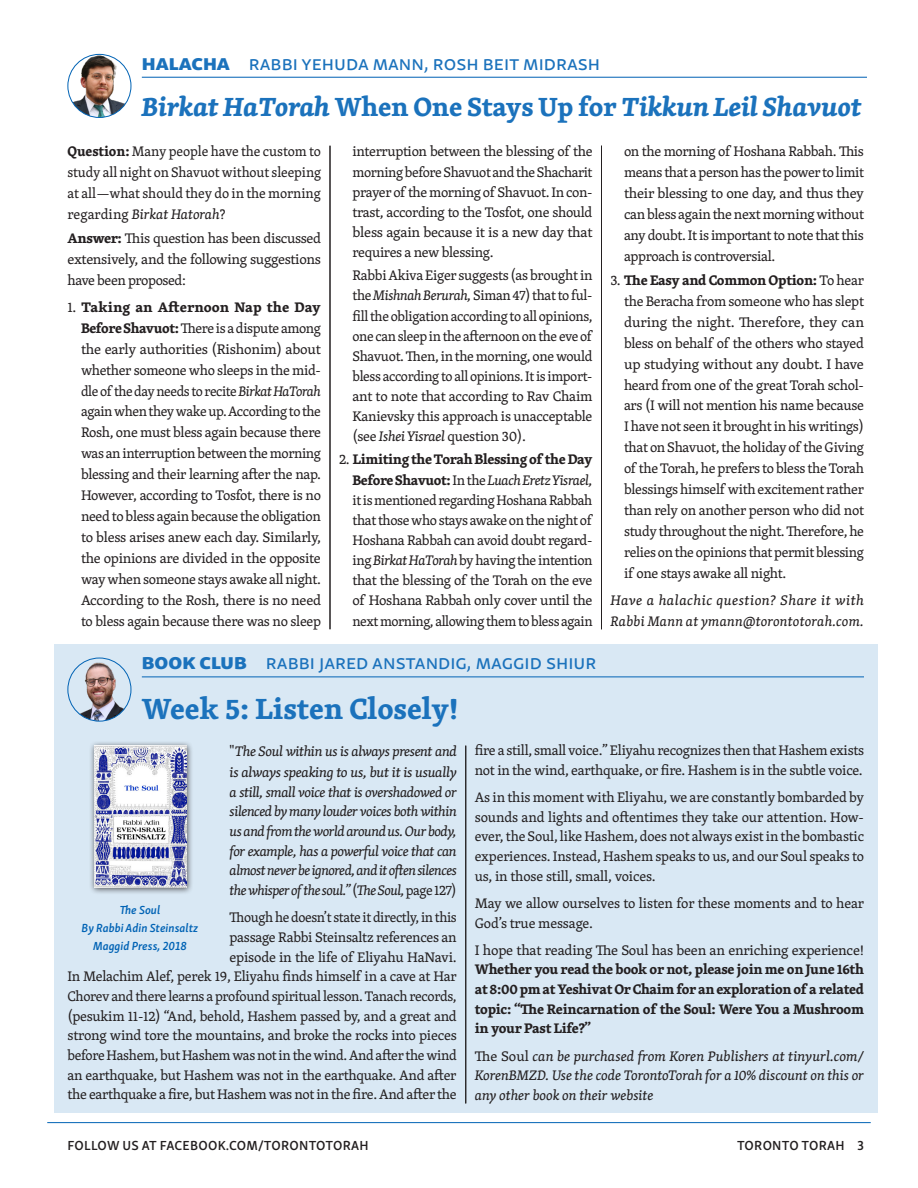
<style>
.page{position:relative;width:918px;height:1188px;background:#fff}
.page>*{position:absolute;margin:0;border:0;box-sizing:border-box;transform-origin:0 0}
.t1{font:700 30px "Skolar Latin";color:#1b72bc}
.t2{font:italic 700 27px "Skolar Latin";letter-spacing:-.01em;color:#1b72bc}
.Section_author{font:19.5px "Skolar Sans Latn Me";color:#1b72bc}
.Body{font:14.25px/20.9px "Skolar Latin";letter-spacing:-.02em;color:#231f20;text-align:justify}
.Body-2{font:italic 14.25px/19.8px "Skolar Latin";color:#231f20;text-align:justify}
.Nu_list{font:14.25px/20.1px "Skolar Latin";letter-spacing:-.02em;color:#231f20;text-align:justify}
.Body-3{font:700 14.25px/19.6px "Skolar Latin";letter-spacing:-.02em;color:#231f20;text-align:justify}
.Body-4{font:italic 14.25px/20.9px "Skolar Latin";letter-spacing:.02em;color:#231f20}
.t3{font:600 13.5px "Skolar Sans Latn";letter-spacing:.02em;color:#231f20}
.Book_description{font:italic 600 12px "Skolar Sans Latn";color:#0163b5}
.s1{font-family:"Skolar Sans Latn Eb";font-size:21px}
.s2{font-style:normal}
.s3{font-weight:700}
.s4{font-style:italic}
.s5{font-weight:400}
</style>
<div class="page">
<hr style="left:47px;top:1122px;width:824px;height:1px;background:#0163b5">
<img style="left:68px;top:54px;width:63px;height:63px;border-radius:32px">
<div style="left:67px;top:54px;width:64px;height:64px;border:1px solid #0163b5;border-radius:50%"></div>
<hr style="left:142px;top:77px;width:725px;height:1px;background:#1b72bc">
<hr style="left:330px;top:146px;width:1px;height:483px;background:#231f20">
<hr style="left:601px;top:146px;width:1px;height:483px;background:#231f20">
<div style="left:54px;top:644px;width:824px;height:469px;background:#d9e8f4"></div>
<hr style="left:142px;top:676px;width:722px;height:1px;background:#1b72bc">
<hr style="left:465px;top:746px;width:1px;height:357px;background:#231f20">
<div style="left:89px;top:741px;width:104px;height:153px;background:#231f20;opacity:.75"></div>
<img style="left:94px;top:746px;width:92px;height:141px">
<img style="left:68px;top:658px;width:63px;height:63px;border-radius:32px">
<div style="left:67px;top:658px;width:64px;height:64px;border:1px solid #0163b5;border-radius:50%"></div>
<p class="Section_author" style="left:142px;top:48px;width:460px"><span class="s1">halacha</span> rabbi yehuda mann, rosh beit midrash</p>
<p class="t2" style="left:142px;top:84px;width:721px">Birkat HaTorah <span class="s2">When One Stays Up for</span> Tikkun Leil Shavuot</p>
<p class="Body" style="left:68px;top:141px;width:255px"><span class="s3">Question:</span> Many people have the custom to study all night on Shavuot without sleeping at all—what should they do in the morning regarding <span class="s4">Birkat Hatorah</span>?</p>
<p class="Body" style="left:68px;top:227px;width:255px"><span class="s3">Answer:</span> This question has been discussed extensively, and the following suggestions have been proposed:</p>
<p class="Body" style="left:81px;top:296px;width:242px;text-indent:-14px">1. <span class="s3">Taking an Afternoon Nap the Day Before Shavuot:</span> There is a dispute among the early authorities (Rishonim) about whether someone who sleeps in the mid&shy;dle of the day needs to recite <span class="s4">Birkat HaTorah </span>again when they wake up. According to the Rosh, one must bless again because there was an interruption between the morning blessing and their learning after the nap.<br>However, according to Tosfot, there is no need to bless again because the obligation to bless arises anew each day. Similarly, the opinions are divided in the opposite way when someone stays awake all night.<br>According to the Rosh, there is no need to bless again because there was no sleep</p>
<p class="Body" style="left:352px;top:141px;width:242px;line-height:20.1px">interruption between the blessing of the morning before Shavuot and the Shacharit prayer of the morning of Shavuot. In con&shy;trast, according to the Tosfot, one should bless again because it is a new day that requires a new blessing.</p>
<p class="Nu_list" style="left:352px;top:265px;width:242px">Rabbi Akiva Eiger suggests (as brought in the <span class="s4">Mishnah Berurah,</span> Siman 47) that to ful&shy;fill the obligation according to all opinions, one can sleep in the afternoon on the eve of Shavuot. Then, in the morning, one would bless according to all opinions. It is import&shy;ant to note that according to Rav Chaim Kanievsky this approach is unacceptable (see <span class="s4">Ishei Yisrael</span> question 30).</p>
<p class="Body" style="left:352px;top:449px;width:242px;line-height:20.1px;text-indent:-14px">2. <span class="s3">Limiting the Torah Blessing of the Day Before Shavuot:</span> In the <span class="s4">Luach Eretz Yisrael, </span>it is mentioned regarding Hoshana Rabbah that those who stays awake on the night of Hoshana Rabbah can avoid doubt regard&shy;ing <span class="s4">Birkat HaTorah</span> by having the intention that the blessing of the Torah on the eve of Hoshana Rabbah only cover until the next morning, allowing them to bless again</p>
<p class="Body" style="left:624px;top:141px;width:242px">on the morning of Hoshana Rabbah. This means that a person has the power to limit their blessing to one day, and thus they can bless again the next morning without any doubt. It is important to note that this approach is controversial.</p>
<p class="Body" style="left:624px;top:269px;width:242px;text-indent:-14px">3. <span class="s3">The Easy and Common Option:</span> To hear the Beracha from someone who has slept during the night. Therefore, they can bless on behalf of the others who stayed up studying without any doubt. I have heard from one of the great Torah schol&shy;ars (I will not mention his name because I have not seen it brought in his writings) that on Shavuot, the holiday of the Giving of the Torah, he prefers to bless the Torah blessings himself with excitement rather than rely on another person who did not study throughout the night. Therefore, he relies on the opinions that permit blessing if one stays awake all night.</p>
<p class="Body-4" style="left:610px;top:589px;width:255px">Have a halachic question? Share it with<br>Rabbi Mann at ymann@torontotorah.com.</p>
<p class="Section_author" style="left:142px;top:648px;width:456px"><span class="s1">book club</span> rabbi jared anstandig, maggid shiur</p>
<p class="t1" style="left:142px;top:685px;width:318px">Week 5: Listen Closely!</p>
<p class="Body-2" style="left:230px;top:741px;width:229px"><span class="s2">"</span>The Soul within us is always present and is always speaking to us, but it is usually a still, small voice that is overshadowed or silenced by many louder voices both within us and from the world around us. Our body, for example, has a powerful voice that can almost never be ignored, and it often silences the whisper of the soul.” <span class="s2">(</span>The Soul, <span class="s2">page 127)</span></p>
<p class="Body" style="left:68px;top:907px;width:391px;line-height:19.6px;text-align:right">Though he doesn’t state it directly, in this<br>passage Rabbi Steinsaltz references an<br>episode in the life of Eliyahu HaNavi.<br>In Melachim Alef, perek 19, Eliyahu finds himself in a cave at Har Chorev and there learns a profound spiritual lesson. Tanach records, (pesukim 11-12) “And, behold, Hashem passed by, and a great and strong wind tore the mountains, and broke the rocks into pieces before Hashem, but Hashem was not in the wind. And after the wind an earthquake, but Hashem was not in the earthquake. And after the earthquake a fire, but Hashem was not in the fire. And after the</p>
<p class="Body" style="left:475px;top:740px;width:391px;line-height:19.6px">fire a still, small voice.” Eliyahu recognizes then that Hashem exists not in the wind, earthquake, or fire. Hashem is in the subtle voice.</p>
<p class="Body" style="left:475px;top:787px;width:391px;line-height:19.6px">As in this moment with Eliyahu, we are constantly bombarded by sounds and lights and oftentimes they take our attention. How&shy;ever, the Soul, like Hashem, does not always exist in the bombastic experiences. Instead, Hashem speaks to us, and our Soul speaks to us, in those still, small, voices.</p>
<p class="Body" style="left:475px;top:893px;width:391px;line-height:19.6px">May we allow ourselves to listen for these moments and to hear<br>God’s true message.</p>
<p class="Body-3" style="left:475px;top:939px;width:391px"><span class="s5">I hope that reading The Soul has been an enriching experience!<br></span>Whether you read the book or not, please join me on June 16th at 8:00 pm at Yeshivat Or Chaim for an exploration of a related topic: “The Reincarnation of the Soul: Were You a Mushroom in your Past Life?”</p>
<p class="Body-2" style="left:475px;top:1046px;width:391px"><span class="s2">The Soul</span> can be purchased from Koren Publishers at tinyurl.com/ KorenBMZD. Use the code TorontoTorah for a 10% discount on this or any other book on their website</p>
<p class="Book_description" style="left:120px;top:900px;width:42px">The Soul</p>
<p class="Book_description" style="left:82px;top:918px;width:118px">By Rabbi Adin Steinsaltz</p>
<p class="Book_description" style="left:93px;top:936px;width:95px">Maggid Press, 2018</p>
<p class="t3" style="left:68px;top:1135px;width:303px">FOLLOW US AT FACEBOOK.COM/TORONTOTORAH</p>
<p class="t3" style="left:737px;top:1135px;width:128px">TORONTO TORAH 3</p>
</div>
